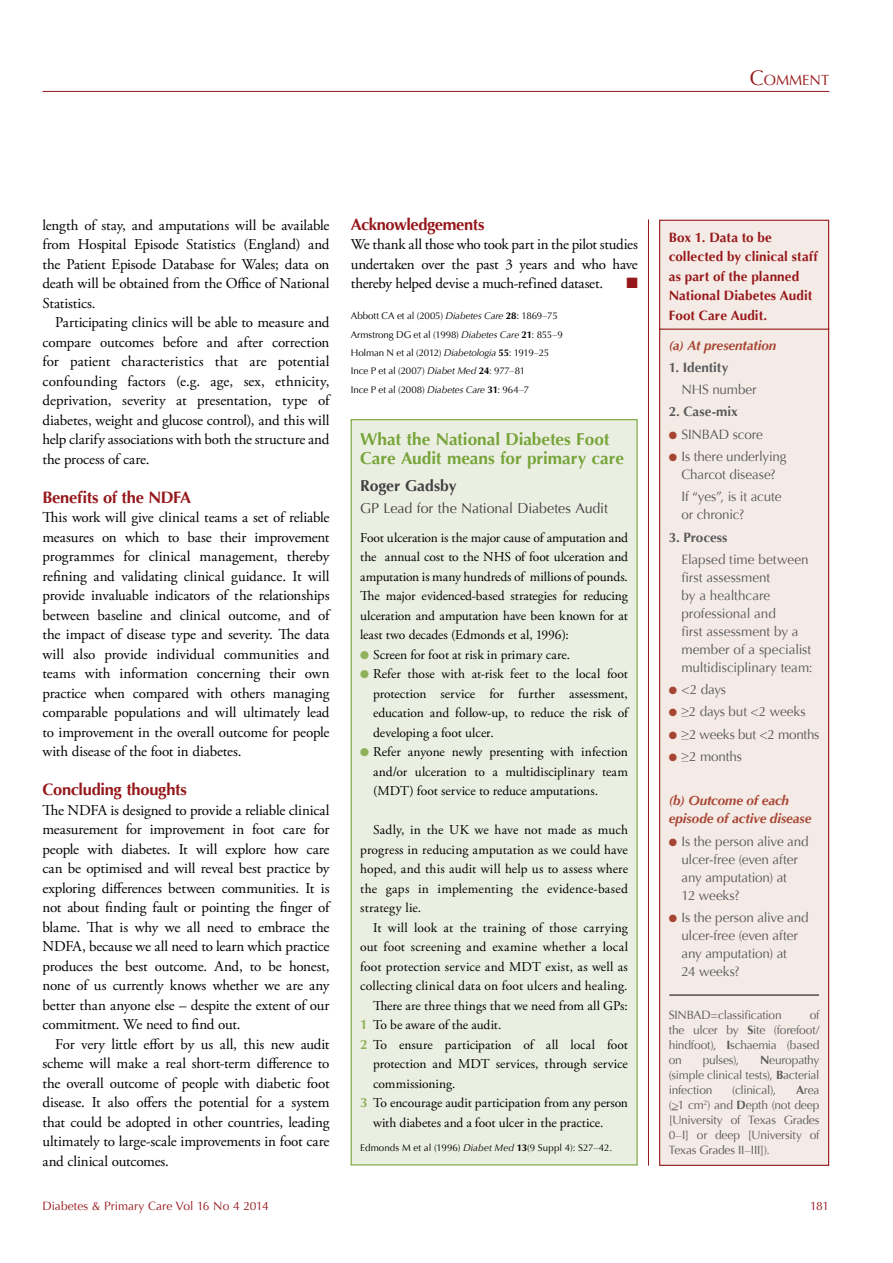
<style>
.page{position:relative;width:893px;height:1263px;background:#fff}
.page>*{position:absolute;margin:0;border:0;box-sizing:border-box;transform-origin:0 0}
.t1{font:700 17.25px/19.5px "Optima";letter-spacing:-.005em;color:#77a43a}
.t2{font:700 16.5px "Optima";letter-spacing:-.02em;color:#96171a}
.t3{font:700 15.75px "Optima";color:#414042}
.t4{font:15px/19.5px "Adobe Garamond Pro";letter-spacing:-.01em;color:#000;text-align:justify}
.t5{font:15px/19.5px "Adobe Garamond";letter-spacing:-.015em;color:#000;text-align:justify}
.t6{font:15px "Zapf Dingbats ITC";color:#96171a}
.t7{font:14.7px "Optima";color:#96171a}
.t8{font:14.25px "Optima";letter-spacing:-.005em;color:#414042}
.t9{font:13.5px/19.5px "Adobe Garamond Pro";letter-spacing:.005em;color:#000;text-align:justify}
.t10{font:13.5px/18px "Optima";letter-spacing:-.01em;color:#58595b}
.t11{font:700 13.5px/19.5px "Optima";letter-spacing:.005em;color:#96171a}
.t12{font:italic 700 13.5px/18px "Optima";letter-spacing:-.005em;color:#a74534}
.t13{font:700 13.5px "Optima";color:#58595b}
.t14{font:12px/15px "Optima";letter-spacing:-.02em;color:#58595b;text-align:justify}
.t15{font:12px "Optima";color:#96171a}
.t16{font:9.75px/18.5px "Optima";letter-spacing:-.01em;color:#000}
.t17{font:9.75px "Optima";letter-spacing:.01em;color:#000}
.s1{font-size:21px}
.s2{font-style:italic}
.s3{font-weight:700}
.s4{color:#8fb15a}
.s5{font-family:"Optima";font-weight:700;color:#8fb15a}
.s6{color:#a74534}
</style>
<div class="page">
<hr style="left:648px;top:219px;width:1px;height:946px;background:#96171a">
<hr style="left:43px;top:91px;width:786px;height:1px;background:#96171a">
<div style="left:660px;top:328px;width:169px;height:837px;background:#f5ebe6"></div>
<div style="left:659px;top:328px;width:170px;height:838px;border:1px solid #96171a"></div>
<div style="left:660px;top:220px;width:169px;height:109px;background:#f5ebe6"></div>
<div style="left:659px;top:220px;width:170px;height:110px;border:1px solid #96171a"></div>
<hr style="left:669px;top:995px;width:150px;height:1px;background:#000">
<div style="left:351px;top:420px;width:286px;height:745px;background:#ebefe2"></div>
<p class="t7" style="left:750px;top:72px;width:81px"><span class="s1">C</span>OMMENT</p>
<p class="t4" style="left:43px;top:216px;width:289px">length of stay, and amputations will be available from Hospital Episode Statistics (England) and the Patient Episode Database for Wales; data on death will be obtained from the Office of National Statistics.</p>
<p class="t4" style="left:43px;top:313px;width:289px;text-indent:13px">Participating clinics will be able to measure and compare outcomes before and after correction for patient characteristics that are potential confounding factors (e.g. age, sex, ethnicity, deprivation, severity at presentation, type of diabetes, weight and glucose control), and this will help clarify associations with both the structure and the process of care.</p>
<p class="t2" style="left:43px;top:487px;width:150px">Benefits of the NDFA</p>
<p class="t4" style="left:43px;top:508px;width:289px">This work will give clinical teams a set of reliable measures on which to base their improvement programmes for clinical management, thereby refining and validating clinical guidance. It will provide invaluable indicators of the relationships between baseline and clinical outcome, and of the impact of disease type and severity. The data will also provide individual communities and teams with information concerning their own practice when compared with others managing comparable populations and will ultimately lead to improvement in the overall outcome for people with disease of the foot in diabetes.</p>
<p class="t2" style="left:43px;top:780px;width:146px">Concluding thoughts</p>
<p class="t4" style="left:43px;top:801px;width:289px">The NDFA is designed to provide a reliable clinical measurement for improvement in foot care for people with diabetes. It will explore how care can be optimised and will reveal best practice by exploring differences between communities. It is not about finding fault or pointing the finger of blame. That is why we all need to embrace the NDFA, because we all need to learn which practice produces the best outcome. And, to be honest, none of us currently knows whether we are any better than anyone else – despite the extent of our commitment. We need to find out.</p>
<p class="t4" style="left:43px;top:1035px;width:289px;text-indent:13px">For very little effort by us all, this new audit scheme will make a real short-term difference to the overall outcome of people with diabetic foot disease. It also offers the potential for a system that could be adopted in other countries, leading ultimately to large-scale improvements in foot care and clinical outcomes.</p>
<p class="t2" style="left:351px;top:214px;width:135px">Acknowledgements</p>
<p class="t5" style="left:351px;top:235px;width:289px">We thank all those who took part in the pilot studies undertaken over the past 3 years and who have thereby helped devise a much-refined dataset.</p>
<p class="t6" style="left:626px;top:276px;width:13px">■</p>
<p class="t16" style="left:351px;top:307px;width:214px">Abbott CA et al (2005) <span class="s2">Diabetes Care</span> <span class="s3">28</span>: 1869–75<br>Armstrong DG et al (1998) <span class="s2">Diabetes Care</span> <span class="s3">21</span>: 855–9<br>Holman N et al (2012) <span class="s2">Diabetologia</span> <span class="s3">55</span>: 1919–25<br>Ince P et al (2007) <span class="s2">Diabet Med</span> <span class="s3">24</span>: 977–81<br>Ince P et al (2008) <span class="s2">Diabetes Care</span> <span class="s3">31</span>: 964–7</p>
<p class="t1" style="left:360px;top:429px;width:265px">What the National Diabetes Foot<br>Care Audit means for primary care</p>
<p class="t3" style="left:360px;top:476px;width:98px">Roger Gadsby</p>
<p class="t8" style="left:360px;top:500px;width:249px">GP Lead for the National Diabetes Audit</p>
<p class="t9" style="left:360px;top:528px;width:269px">Foot ulceration is the major cause of amputation and the annual cost to the NHS of foot ulceration and amputation is many hundreds of millions of pounds.<br>The major evidenced-based strategies for reducing ulceration and amputation have been known for at least two decades (Edmonds et al, 1996):</p>
<p class="t9" style="left:360px;top:645px;width:212px"><span class="s4">●</span> Screen for foot at risk in primary care.</p>
<p class="t9" style="left:373px;top:664px;width:256px;text-indent:-13px"><span class="s4">●</span> Refer those with at-risk feet to the local foot protection service for further assessment, education and follow-up, to reduce the risk of developing a foot ulcer.</p>
<p class="t9" style="left:373px;top:742px;width:256px;text-indent:-13px"><span class="s4">●</span> Refer anyone newly presenting with infection and/or ulceration to a multidisciplinary team (MDT) foot service to reduce amputations.</p>
<p class="t9" style="left:360px;top:820px;width:269px;text-indent:13px">Sadly, in the UK we have not made as much progress in reducing amputation as we could have hoped, and this audit will help us to assess where the gaps in implementing the evidence-based strategy lie.</p>
<p class="t9" style="left:373px;top:918px;width:256px">It will look at the training of those carrying</p>
<p class="t9" style="left:360px;top:937px;width:269px">out foot screening and examine whether a local</p>
<p class="t9" style="left:360px;top:957px;width:269px">foot protection service and MDT exist, as well as</p>
<p class="t9" style="left:360px;top:976px;width:269px">collecting clinical data on foot ulcers and healing.</p>
<p class="t9" style="left:373px;top:996px;width:256px">There are three things that we need from all GPs:</p>
<p class="t9" style="left:360px;top:1015px;width:143px"><span class="s5">1</span> To be aware of the audit.</p>
<p class="t9" style="left:360px;top:1035px;width:269px"><span class="s5">2</span> To ensure participation of all local foot</p>
<p class="t9" style="left:373px;top:1054px;width:256px">protection and MDT services, through service</p>
<p class="t9" style="left:373px;top:1074px;width:84px">commissioning.</p>
<p class="t9" style="left:360px;top:1093px;width:269px"><span class="s5">3</span> To encourage audit participation from any person</p>
<p class="t9" style="left:373px;top:1113px;width:232px">with diabetes and a foot ulcer in the practice.</p>
<p class="t17" style="left:360px;top:1142px;width:253px">Edmonds M et al (1996) <span class="s2">Diabet Med</span> <span class="s3">13</span>(9 Suppl 4): S27–42.</p>
<p class="t11" style="left:669px;top:228px;width:150px">Box 1. Data to be collected by clinical staff as part of the planned<br>National Diabetes Audit<br>Foot Care Audit.</p>
<p class="t12" style="left:669px;top:336px;width:109px">(a) At presentation</p>
<p class="t13" style="left:669px;top:360px;width:61px">1. Identity</p>
<p class="t10" style="left:681px;top:381px;width:77px">NHS number</p>
<p class="t13" style="left:669px;top:404px;width:71px">2. Case-mix</p>
<p class="t10" style="left:669px;top:425px;width:96px"><span class="s6">●</span> SINBAD score</p>
<p class="t10" style="left:669px;top:448px;width:119px;text-align:center"><span class="s6">●</span> Is there underlying<br>Charcot disease?</p>
<p class="t10" style="left:681px;top:488px;width:101px">If “yes”, is it acute or chronic?</p>
<p class="t13" style="left:669px;top:529px;width:60px">3. Process</p>
<p class="t10" style="left:681px;top:550px;width:133px">Elapsed time between first assessment<br>by a healthcare professional and<br>first assessment by a member of a specialist multidisciplinary team:</p>
<p class="t10" style="left:669px;top:681px;width:59px"><span class="s6">●</span> &lt;2 days</p>
<p class="t10" style="left:669px;top:703px;width:138px"><span class="s6">●</span> ≥2 days but &lt;2 weeks</p>
<p class="t10" style="left:669px;top:725px;width:152px"><span class="s6">●</span> ≥2 weeks but &lt;2 months</p>
<p class="t10" style="left:669px;top:747px;width:75px"><span class="s6">●</span> ≥2 months</p>
<p class="t12" style="left:669px;top:792px;width:144px">(b) Outcome of each episode of active disease</p>
<p class="t10" style="left:681px;top:832px;width:129px;text-indent:-13px"><span class="s6">●</span> Is the person alive and ulcer-free (even after any amputation) at<br>12 weeks?</p>
<p class="t10" style="left:681px;top:908px;width:129px;text-indent:-13px"><span class="s6">●</span> Is the person alive and ulcer-free (even after any amputation) at<br>24 weeks?</p>
<p class="t14" style="left:669px;top:1007px;width:114px">SINBAD=classification</p>
<p class="t14" style="left:669px;top:1007px;width:152px;text-indent:141px">of the ulcer by <span class="s3">S</span>ite (forefoot/ hindfoot), <span class="s3">I</span>schaemia (based on</p>
<p class="t14" style="left:669px;top:1052px;width:152px;text-indent:91px"><span class="s3">N</span>europathy (simple clinical tests), <span class="s3">B</span>acterial infection</p>
<p class="t14" style="left:703px;top:1052px;width:38px">pulses),</p>
<p class="t14" style="left:732px;top:1082px;width:46px">(clinical),</p>
<p class="t14" style="left:669px;top:1082px;width:152px;text-indent:127px"><span class="s3">A</span>rea (&gt;1 cm<sup>2</sup>) and <span class="s3">D</span>epth (not deep [University of Texas Grades 0–I] or deep [University of Texas Grades II–III]).</p>
<p class="t15" style="left:43px;top:1199px;width:228px">Diabetes &amp; Primary Care Vol 16 No 4 2014</p>
<p class="t15" style="left:810px;top:1199px;width:20px">181</p>
</div>
